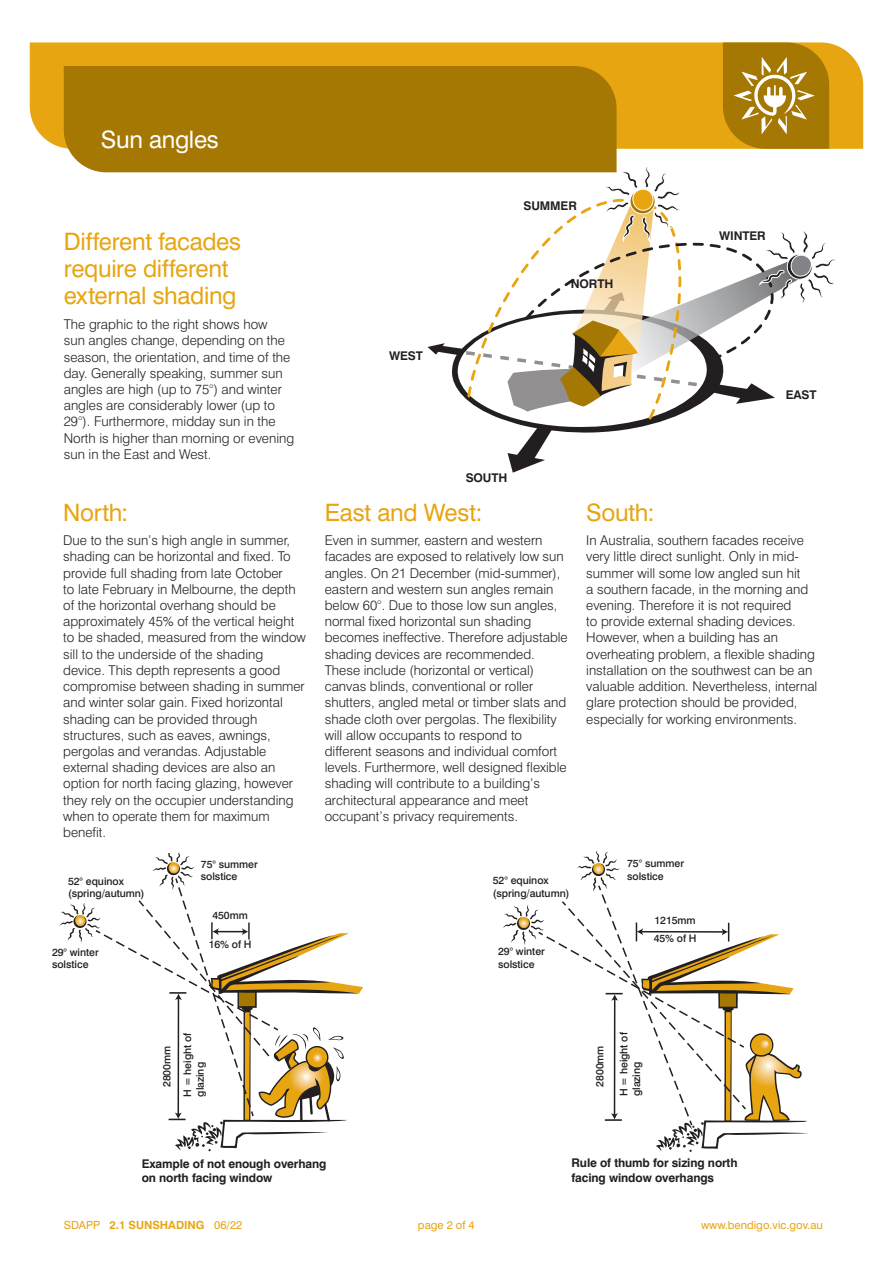
<style>
.page{position:relative;width:893px;height:1263px;background:#fff}
.page>*{position:absolute;margin:0;border:0;box-sizing:border-box;transform-origin:0 0}
.t1{font:24px/27px "Swiss 721 Roman";letter-spacing:-.01em;color:#e7a512}
.t2{font:24px "Swiss 721 Roman";letter-spacing:-.015em;color:#fff}
.t3{font:300 13.5px/16.2px "Swiss 721";color:#231f20}
.t4{font:700 12px/14.4px "Swiss 721";letter-spacing:-.01em;color:#231f20}
.t5{font:11.25px "Swiss 721 Roman";color:#e7a512}
.t6{font:700 11.25px "Swiss 721";color:#e7a512}
.t7{font:500 10.5px/12.6px "Swiss 721";letter-spacing:-.005em;color:#231f20}
.s1{font-family:"Swiss 721 Roman";font-weight:400}
</style>
<div class="page">
<div style="left:30px;top:42px;width:833px;height:107px;background:#e7a512"></div>
<svg style="left:723px;top:42px;width:106px;height:107px;background:#b48a22"></svg>
<div style="left:64px;top:66px;width:553px;height:106px;background:#a57703"></div>
<svg style="left:59px;top:854px;width:304px;height:297px"></svg>
<svg style="left:503px;top:851px;width:306px;height:301px"></svg>
<svg style="left:428px;top:161px;width:408px;height:312px"></svg>
<h1 class="t2" style="left:101px;top:125px;width:119px">Sun angles</h1>
<h1 class="t1" style="left:64px;top:228px;width:179px">Different facades require different external shading</h1>
<p class="t3" style="left:64px;top:316px;width:232px">The graphic to the right shows how<br>sun angles change, depending on the season, the orientation, and time of the day. Generally speaking, summer sun angles are high (up to 75°) and winter angles are considerably lower (up to 29°). Furthermore, midday sun in the North is higher than morning or evening sun in the East and West.</p>
<h1 class="t1" style="left:63px;top:498px;width:67px">North:</h1>
<p class="t3" style="left:63px;top:532px;width:244px">Due to the sun’s high angle in summer, shading can be horizontal and fixed. To provide full shading from late October<br>to late February in Melbourne, the depth of the horizontal overhang should be approximately 45% of the vertical height to be shaded, measured from the window sill to the underside of the shading device. This depth represents a good compromise between shading in summer and winter solar gain. Fixed horizontal shading can be provided through structures, such as eaves, awnings, pergolas and verandas. Adjustable external shading devices are also an option for north facing glazing, however they rely on the occupier understanding when to operate them for maximum benefit.</p>
<p class="t7" style="left:68px;top:874px;width:78px">52° equinox (spring/autumn)</p>
<p class="t7" style="left:52px;top:945px;width:48px">29° winter solstice</p>
<p class="t7" style="left:201px;top:857px;width:58px">75° summer solstice</p>
<p class="t7" style="left:212px;top:909px;width:37px">450mm</p>
<p class="t7" style="left:209px;top:938px;width:44px">16% of H</p>
<p class="t4" style="left:389px;top:349px;width:35px">WEST</p>
<p class="t4" style="left:524px;top:198px;width:55px">SUMMER</p>
<p class="t4" style="left:571px;top:276px;width:44px">NORTH</p>
<p class="t4" style="left:466px;top:470px;width:43px">SOUTH</p>
<p class="t4" style="left:719px;top:228px;width:48px">WINTER</p>
<p class="t4" style="left:786px;top:387px;width:32px">EAST</p>
<h1 class="t1" style="left:325px;top:498px;width:159px">East and West:</h1>
<p class="t3" style="left:325px;top:532px;width:244px">Even in summer, eastern and western facades are exposed to relatively low sun angles. On 21 December (mid-summer), eastern and western sun angles remain below 60°. Due to those low sun angles, normal fixed horizontal sun shading becomes ineffective. Therefore adjustable shading devices are recommended.<br>These include (horizontal or vertical) canvas blinds, conventional or roller shutters, angled metal or timber slats and shade cloth over pergolas. The flexibility will allow occupants to respond to different seasons and individual comfort levels. Furthermore, well designed flexible shading will contribute to a building’s architectural appearance and meet occupant’s privacy requirements.</p>
<p class="t7" style="left:493px;top:874px;width:78px">52° equinox (spring/autumn)</p>
<p class="t7" style="left:498px;top:945px;width:48px">29° winter solstice</p>
<h1 class="t1" style="left:586px;top:498px;width:70px">South:</h1>
<p class="t3" style="left:586px;top:532px;width:233px">In Australia, southern facades receive very little direct sunlight. Only in mid&shy;summer will some low angled sun hit<br>a southern facade, in the morning and evening. Therefore it is not required<br>to provide external shading devices.<br>However, when a building has an overheating problem, a flexible shading installation on the southwest can be an valuable addition. Nevertheless, internal glare protection should be provided, especially for working environments.</p>
<p class="t7" style="left:627px;top:857px;width:58px">75° summer solstice</p>
<p class="t7" style="left:654px;top:910px;width:44px;line-height:18.8px">1215mm<br>45% of H</p>
<p class="t7" style="left:160px;top:1087px;width:43px;rotate:-90deg">2800mm</p>
<p class="t7" style="left:181px;top:1097px;width:65px;rotate:-90deg">H = height of glazing</p>
<p class="t7" style="left:617px;top:1096px;width:65px;rotate:-90deg">H = height of glazing</p>
<p class="t7" style="left:593px;top:1087px;width:43px;rotate:-90deg">2800mm</p>
<p class="t4" style="left:142px;top:1156px;width:186px">Example of not enough overhang on north facing window</p>
<p class="t4" style="left:571px;top:1156px;width:168px">Rule of thumb for sizing north facing window overhangs</p>
<p class="t6" style="left:64px;top:1218px;width:180px"><span class="s1">SDAPP</span> 2.1 SUNSHADING <span class="s1">06/22</span></p>
<p class="t5" style="left:418px;top:1218px;width:58px">page 2 of 4</p>
<p class="t5" style="left:701px;top:1218px;width:123px">www.bendigo.vic.gov.au</p>
</div>
